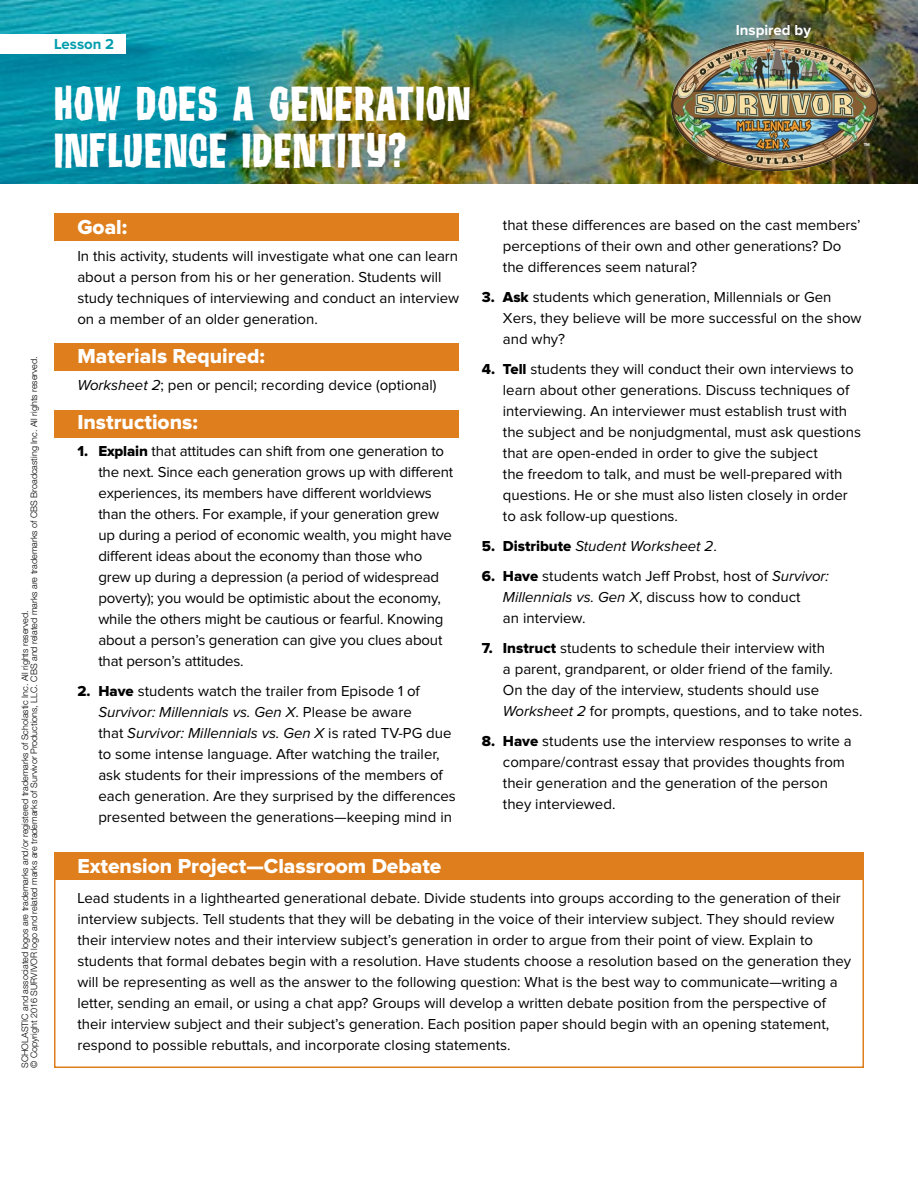
<style>
.page{position:relative;width:918px;height:1188px;background:#fff}
.page>*{position:absolute;margin:0;border:0;box-sizing:border-box;transform-origin:0 0}
.t1{font:48px/46.5px "Tiki Island";letter-spacing:.02em;color:#fff}
.t2{font:21px "Proxima Nova Extrabld";color:#fff}
.t3{font:15px/21px "Proxima Nova";color:#000}
.t4{font:italic 15px "Proxima Nova";color:#000}
.t5{font:700 15px "Proxima Nova";color:#fff}
.t6{font:700 15px "Proxima Nova";color:#009dad}
.t7{font:300 9px/9px "Helvetica Neue";color:#000}
.t8{font:700 4.35px "Proxima Nova";color:#fff}
.s1{font-style:italic}
.s2{font-family:"Proxima Nova Extrabld"}
.s3{font-family:"Proxima Nova Extrabld";font-style:normal}
.s4{font-style:normal}
</style>
<div class="page">
<div style="left:54px;top:854px;width:810px;height:214px;border:2px solid #df7e1c"></div>
<img style="left:0;top:0;width:918px;height:184px">
<div style="left:54px;top:213px;width:405px;height:28px;background:#df7e1c"></div>
<div style="left:54px;top:410px;width:405px;height:28px;background:#df7e1c"></div>
<div style="left:54px;top:343px;width:405px;height:28px;background:#df7e1c"></div>
<div style="left:54px;top:852px;width:810px;height:28px;background:#df7e1c"></div>
<div style="left:0;top:34px;width:126px;height:20px;background:#fff"></div>
<img style="left:671px;top:40px;width:206px;height:130px">
<p class="t6" style="left:54px;top:36px;width:62px">Lesson 2</p>
<h1 class="t1" style="left:54px;top:78px;width:418px">HOW DOES A GENERATION<br>INFLUENCE IDENTITY?</h1>
<p class="t5" style="left:736px;top:21px;width:77px">Inspired by</p>
<p class="t8" style="left:864px;top:142px;width:8px">TM</p>
<p class="t7" style="left:20px;top:1068px;width:713px;rotate:-90deg">SCHOLASTIC and associated logos are trademarks and/or registered trademarks of Scholastic Inc. All rights reserved.<br>© Copyright 2016 SURVIVOR logo and related marks are trademarks of Survivor Productions, LLC. CBS and related marks are trademarks of CBS Broadcasting Inc. All rights reserved.</p>
<h2 class="t2" style="left:77px;top:215px;width:51px">Goal:</h2>
<p class="t3" style="left:77px;top:246px;width:383px">In this activity, students will investigate what one can learn about a person from his or her generation. Students will study techniques of interviewing and conduct an interview on a member of an older generation.</p>
<h2 class="t2" style="left:77px;top:344px;width:189px">Materials Required:</h2>
<p class="t3" style="left:77px;top:375px;width:361px"><span class="s1">Worksheet 2</span>; pen or pencil; recording device (optional)</p>
<h2 class="t2" style="left:77px;top:410px;width:122px">Instructions:</h2>
<p class="t3" style="left:98px;top:441px;width:356px;text-indent:-21px"><span class="s2">1. Explain</span> that attitudes can shift from one generation to the next. Since each generation grows up with different experiences, its members have different worldviews than the others. For example, if your generation grew up during a period of economic wealth, you might have different ideas about the economy than those who grew up during a depression (a period of widespread poverty); you would be optimistic about the economy, while the others might be cautious or fearful. Knowing about a person’s generation can give you clues about that person’s attitudes.</p>
<p class="t3" style="left:98px;top:681px;width:359px;text-indent:-21px"><span class="s2">2. Have</span> students watch the trailer from Episode 1 of <span class="s1">Survivor: Millennials vs. Gen X</span>. Please be aware<br>that <span class="s1">Survivor: Millennials vs. Gen X</span> is rated TV-PG due to some intense language. After watching the trailer, ask students for their impressions of the members of each generation. Are they surprised by the differences presented between the generations—keeping mind in</p>
<p class="t3" style="left:503px;top:215px;width:359px">that these differences are based on the cast members’ perceptions of their own and other generations? Do the differences seem natural?</p>
<p class="t3" style="left:503px;top:287px;width:360px;text-indent:-21px"><span class="s2">3. Ask</span> students which generation, Millennials or Gen<br>Xers, they believe will be more successful on the show and why?</p>
<p class="t3" style="left:503px;top:359px;width:360px;text-indent:-21px"><span class="s2">4. Tell</span> students they will conduct their own interviews to learn about other generations. Discuss techniques of interviewing. An interviewer must establish trust with the subject and be nonjudgmental, must ask questions that are open-ended in order to give the subject<br>the freedom to talk, and must be well-prepared with questions. He or she must also listen closely in order to ask follow-up questions.</p>
<p class="t4" style="left:482px;top:537px;width:236px"><span class="s3">5. Distribute</span> Student Worksheet 2<span class="s4">.</span></p>
<p class="t3" style="left:503px;top:566px;width:328px;text-indent:-21px"><span class="s2">6. Have</span> students watch Jeff Probst, host of <span class="s1">Survivor:<br>Millennials vs. Gen X</span>, discuss how to conduct<br>an interview.</p>
<p class="t3" style="left:503px;top:638px;width:361px;text-indent:-21px"><span class="s2">7. Instruct</span> students to schedule their interview with<br>a parent, grandparent, or older friend of the family.<br>On the day of the interview, students should use <span class="s1">Worksheet 2</span> for prompts, questions, and to take notes.</p>
<p class="t3" style="left:503px;top:731px;width:350px;text-indent:-21px"><span class="s2">8. Have</span> students use the interview responses to write a compare/contrast essay that provides thoughts from their generation and the generation of the person they interviewed.</p>
<h2 class="t2" style="left:77px;top:854px;width:366px">Extension Project—Classroom Debate</h2>
<p class="t3" style="left:77px;top:888px;width:775px">Lead students in a lighthearted generational debate. Divide students into groups according to the generation of their interview subjects. Tell students that they will be debating in the voice of their interview subject. They should review their interview notes and their interview subject’s generation in order to argue from their point of view. Explain to students that formal debates begin with a resolution. Have students choose a resolution based on the generation they will be representing as well as the answer to the following question: What is the best way to communicate—writing a letter, sending an email, or using a chat app? Groups will develop a written debate position from the perspective of their interview subject and their subject’s generation. Each position paper should begin with an opening statement, respond to possible rebuttals, and incorporate closing statements.</p>
</div>
